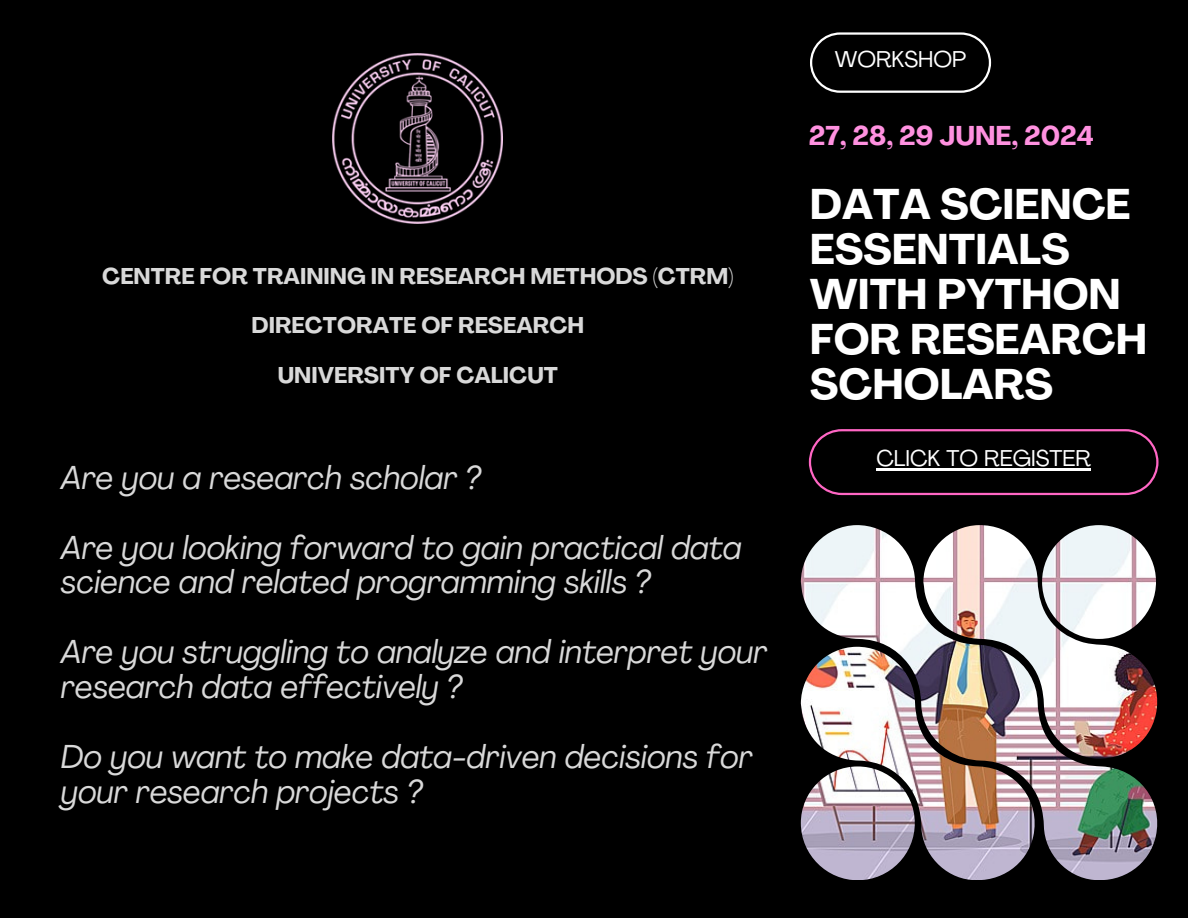
<style>
.page{position:relative;width:1188px;height:918px;background:#000}
.page>*{position:absolute;margin:0;border:0;box-sizing:border-box;transform-origin:0 0}
.t1{font:700 42.3px/45px "Agrandir";color:#fff}
.t2{font:italic 32.7px/69.8px "Agrandir";color:#d9d9d9}
.t3{font:700 26.85px "Agrandir";color:#ff91e0}
.t4{font:700 22.5px "Agrandir";color:#d9d9d9}
.t5{font:22.5px "Agrandir";color:#fff}
</style>
<div class="page">
<svg style="left:810px;top:32px;width:181px;height:61px"></svg>
<svg style="left:809px;top:429px;width:350px;height:66px"></svg>
<hr style="left:876px;top:468px;width:215px;height:3px;background:#fff">
<img style="left:333px;top:54px;width:170px;height:170px">
<img style="left:801px;top:525px;width:356px;height:355px">
<p class="t4" style="left:102px;top:267px;width:633px">CENTRE FOR TRAINING IN RESEARCH METHODS (CTRM)</p>
<h3 class="t4" style="left:252px;top:316px;width:334px">DIRECTORATE OF RESEARCH</h3>
<h1 class="t4" style="left:278px;top:366px;width:282px">UNIVERSITY OF CALICUT</h1>
<p class="t2" style="left:61px;top:446px;width:682px">Are you a research scholar ?<br>Are you looking forward to gain practical data</p>
<p class="t2" style="left:61px;top:550px;width:708px">science and related programming skills ?<br>Are you struggling to analyze and interpret your</p>
<p class="t2" style="left:61px;top:655px;width:693px">research data effectively ?<br>Do you want to make data-driven decisions for</p>
<p class="t2" style="left:61px;top:760px;width:363px">your research projects ?</p>
<p class="t5" style="left:835px;top:50px;width:133px">WORKSHOP</p>
<p class="t3" style="left:809px;top:125px;width:287px">27, 28, 29 JUNE, 2024</p>
<h4 class="t1" style="left:810px;top:186px;width:339px">DATA SCIENCE<br>ESSENTIALS<br>WITH PYTHON<br>FOR RESEARCH<br>SCHOLARS</h4>
<h4 class="t5" style="left:876px;top:449px;width:216px">CLICK TO REGISTER</h4>
</div>
